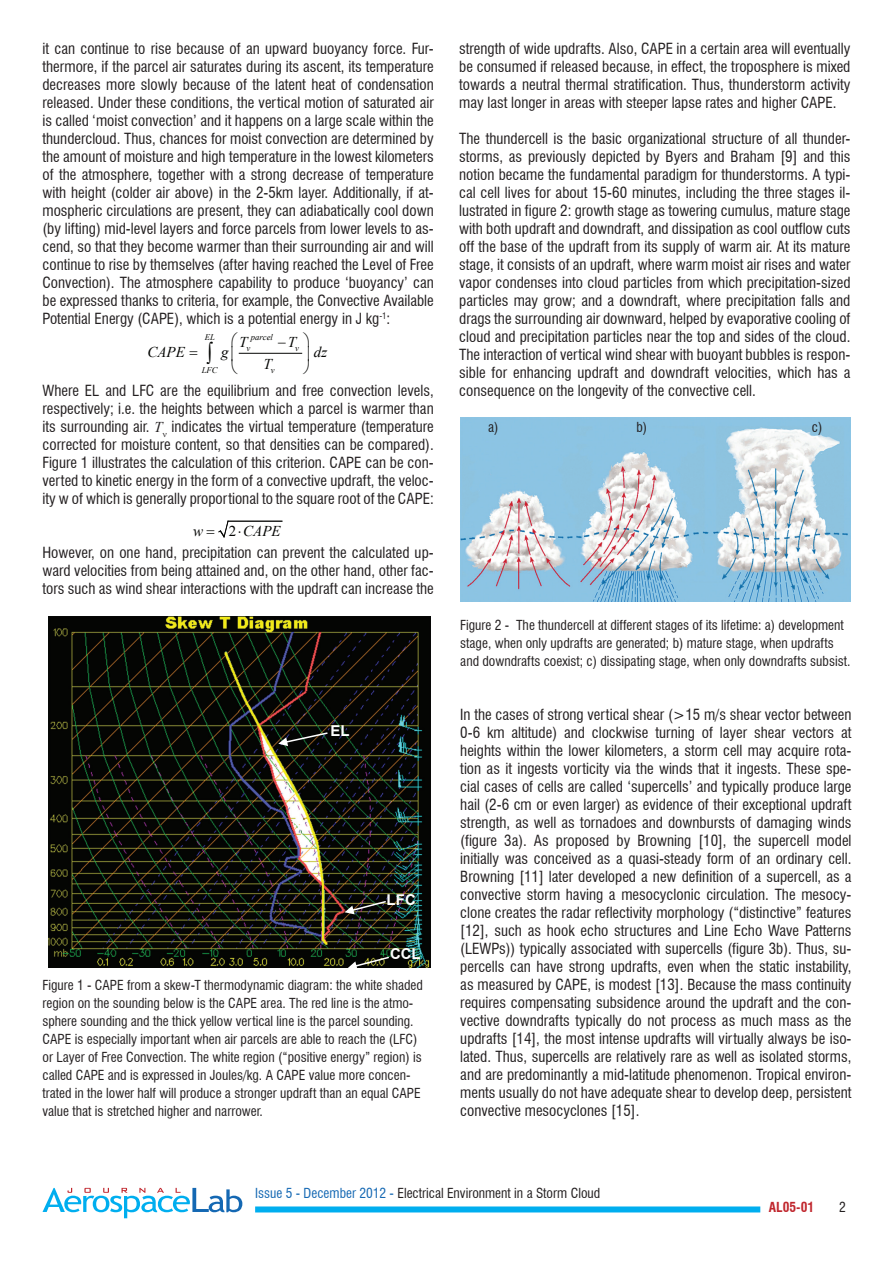
<style>
.page{position:relative;width:893px;height:1263px;background:#fff}
.page>*{position:absolute;margin:0;border:0;box-sizing:border-box;transform-origin:0 0}
.t1{font:condensed 15px/18px "Swiss 721 BT";color:#231f20;text-align:justify}
.t2{font:italic 15px "Times New Roman";color:#040503}
.t3{font:700 15px "Arial";color:#fff}
.t4{font:condensed 13.5px/18px "Swiss 721 BT";color:#231f20}
.t5{font:700 condensed 13.5px "Swiss 721 BT";color:#c0262d}
.t6{font:italic 8.7px "Times New Roman";letter-spacing:-.005em;color:#040503}
.s1{font-family:"Times New Roman";font-style:italic;font-stretch:normal}
.s2{font-style:normal}
.s3{color:#1468b3}
</style>
<div class="page">
<div style="left:255px;top:1206px;width:505px;height:6px;background:#00aeef"></div>
<svg style="left:43px;top:1188px;width:199px;height:30px"></svg>
<img style="left:460px;top:418px;width:391px;height:183px">
<hr style="left:239px;top:353px;width:63px;height:1px;background:#040503">
<img style="left:48px;top:616px;width:383px;height:352px">
<svg style="left:278px;top:731px;width:51px;height:15px"></svg>
<svg style="left:345px;top:900px;width:42px;height:14px"></svg>
<svg style="left:348px;top:956px;width:42px;height:12px"></svg>
<svg style="left:218px;top:520px;width:64px;height:18px"></svg>
<p class="t1" style="left:43px;top:40px;width:393px">it can continue to rise because of an upward buoyancy force. Fur&shy;thermore, if the parcel air saturates during its ascent, its temperature decreases more slowly because of the latent heat of condensation released. Under these conditions, the vertical motion of saturated air is called ‘moist convection’ and it happens on a large scale within the thundercloud. Thus, chances for moist convection are determined by the amount of moisture and high temperature in the lowest kilometers of the atmosphere, together with a strong decrease of temperature with height (colder air above) in the 2-5km layer. Additionally, if at&shy;mospheric circulations are present, they can adiabatically cool down (by lifting) mid-level layers and force parcels from lower levels to as&shy;cend, so that they become warmer than their surrounding air and will continue to rise by themselves (after having reached the Level of Free Convection). The atmosphere capability to produce ‘buoyancy’ can be expressed thanks to criteria, for example, the Convective Available Potential Energy (CAPE), which is a potential energy in J kg<sup>-1</sup>:</p>
<p class="t6" style="left:205px;top:331px;width:12px">EL</p>
<p class="t6" style="left:251px;top:331px;width:23px">parcel</p>
<p class="t6" style="left:247px;top:342px;width:5px">v</p>
<p class="t6" style="left:295px;top:342px;width:5px">v</p>
<p class="t6" style="left:202px;top:364px;width:17px">LFC</p>
<p class="t6" style="left:271px;top:364px;width:5px">v</p>
<p class="t2" style="left:239px;top:332px;width:10px">T</p>
<p class="t2" style="left:278px;top:332px;width:20px">−T</p>
<p class="t2" style="left:147px;top:342px;width:39px">CAPE</p>
<p class="t2" style="left:221px;top:342px;width:9px">g</p>
<p class="t2" style="left:314px;top:342px;width:15px">dz</p>
<p class="t2" style="left:264px;top:353px;width:10px">T</p>
<p class="t1" style="left:43px;top:382px;width:393px">Where EL and LFC are the equilibrium and free convection levels, respectively; i.e. the heights between which a parcel is warmer than its surrounding air. <span class="s1">T</span>■ indicates the virtual temperature (temperature corrected for moisture content, so that densities can be compared).<br>Figure 1 illustrates the calculation of this criterion. CAPE can be con&shy;verted to kinetic energy in the form of a convective updraft, the veloc&shy;ity w of which is generally proportional to the square root of the CAPE:</p>
<p class="t2" style="left:193px;top:520px;width:12px">w</p>
<p class="t2" style="left:229px;top:520px;width:54px"><span class="s2">2</span>⋅CAPE</p>
<p class="t1" style="left:43px;top:544px;width:393px">However, on one hand, precipitation can prevent the calculated up&shy;ward velocities from being attained and, on the other hand, other fac&shy;tors such as wind shear interactions with the updraft can increase the</p>
<p class="t3" style="left:331px;top:721px;width:21px">EL</p>
<p class="t3" style="left:387px;top:890px;width:31px">LFC</p>
<p class="t3" style="left:390px;top:944px;width:32px">CCL</p>
<p class="t4" style="left:43px;top:976px;width:382px">Figure 1 - CAPE from a skew-T thermodynamic diagram: the white shaded region on the sounding below is the CAPE area. The red line is the atmo&shy;sphere sounding and the thick yellow vertical line is the parcel sounding.<br>CAPE is especially important when air parcels are able to reach the (LFC) or Layer of Free Convection. The white region (“positive energy” region) is called CAPE and is expressed in Joules/kg. A CAPE value more concen&shy;trated in the lower half will produce a stronger updraft than an equal CAPE value that is stretched higher and narrower.</p>
<p class="t1" style="left:459px;top:40px;width:393px">strength of wide updrafts. Also, CAPE in a certain area will eventually be consumed if released because, in effect, the troposphere is mixed towards a neutral thermal stratification. Thus, thunderstorm activity may last longer in areas with steeper lapse rates and higher CAPE.</p>
<p class="t1" style="left:459px;top:130px;width:393px">The thundercell is the basic organizational structure of all thunder&shy;storms, as previously depicted by Byers and Braham [9] and this notion became the fundamental paradigm for thunderstorms. A typi&shy;cal cell lives for about 15-60 minutes, including the three stages il&shy;lustrated in figure 2: growth stage as towering cumulus, mature stage with both updraft and downdraft, and dissipation as cool outflow cuts off the base of the updraft from its supply of warm air. At its mature stage, it consists of an updraft, where warm moist air rises and water vapor condenses into cloud particles from which precipitation-sized particles may grow; and a downdraft, where precipitation falls and drags the surrounding air downward, helped by evaporative cooling of cloud and precipitation particles near the top and sides of the cloud.<br>The interaction of vertical wind shear with buoyant bubbles is respon&shy;sible for enhancing updraft and downdraft velocities, which has a consequence on the longevity of the convective cell.</p>
<p class="t4" style="left:488px;top:418px;width:12px">a)</p>
<p class="t4" style="left:636px;top:418px;width:12px">b)</p>
<p class="t4" style="left:812px;top:418px;width:12px">c)</p>
<p class="t4" style="left:460px;top:616px;width:392px">Figure 2 - The thundercell at different stages of its lifetime: a) development stage, when only updrafts are generated; b) mature stage, when updrafts and downdrafts coexist; c) dissipating stage, when only downdrafts subsist.</p>
<p class="t1" style="left:460px;top:706px;width:393px">In the cases of strong vertical shear (&gt;15 m/s shear vector between 0-6 km altitude) and clockwise turning of layer shear vectors at heights within the lower kilometers, a storm cell may acquire rota&shy;tion as it ingests vorticity via the winds that it ingests. These spe&shy;cial cases of cells are called ‘supercells’ and typically produce large hail (2-6 cm or even larger) as evidence of their exceptional updraft strength, as well as tornadoes and downbursts of damaging winds (figure 3a). As proposed by Browning [10], the supercell model initially was conceived as a quasi-steady form of an ordinary cell.<br>Browning [11] later developed a new definition of a supercell, as a convective storm having a mesocyclonic circulation. The mesocy&shy;clone creates the radar reflectivity morphology (“distinctive” features [12], such as hook echo structures and Line Echo Wave Patterns (LEWPs)) typically associated with supercells (figure 3b). Thus, su&shy;percells can have strong updrafts, even when the static instability, as measured by CAPE, is modest [13]. Because the mass continuity requires compensating subsidence around the updraft and the con&shy;vective downdrafts typically do not process as much mass as the updrafts [14], the most intense updrafts will virtually always be iso&shy;lated. Thus, supercells are relatively rare as well as isolated storms, and are predominantly a mid-latitude phenomenon. Tropical environ&shy;ments usually do not have adequate shear to develop deep, persistent convective mesocyclones [15].</p>
<p class="t4" style="left:255px;top:1184px;width:347px"><span class="s3">Issue 5 - December 2012 -</span> Electrical Environment in a Storm Cloud</p>
<p class="t5" style="left:769px;top:1199px;width:47px">AL05-01</p>
<p class="t4" style="left:839px;top:1198px;width:8px">2</p>
</div>
